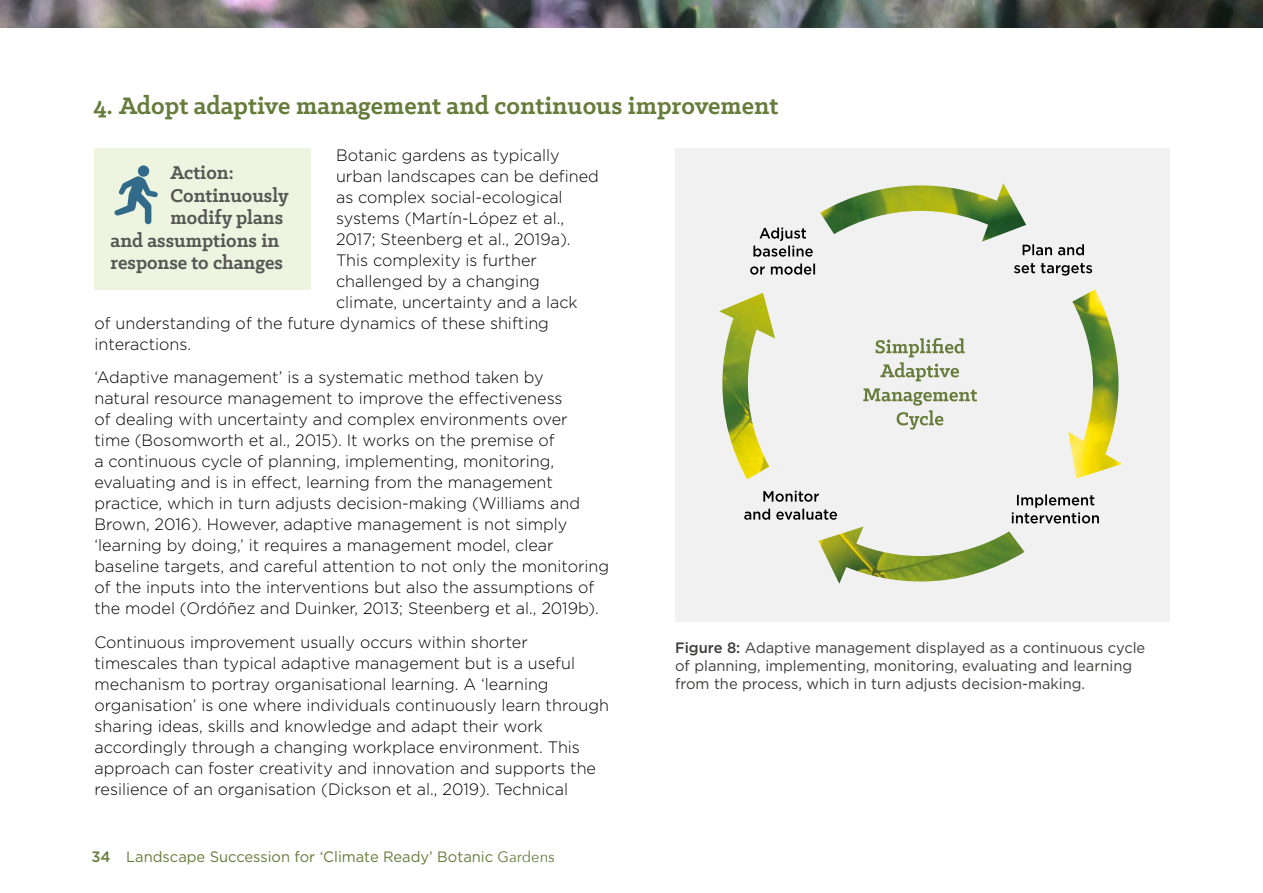
<style>
.page{position:relative;width:1263px;height:893px;background:#fff}
.page>*{position:absolute;margin:0;border:0;box-sizing:border-box;transform-origin:0 0}
.Heading_2_numberd{font:700 27px "Klinic Slab";color:#657c3a}
.Action{font:700 21px "Klinic Slab";color:#575756}
.t1{font:300 16.5px/21px "Gotham";color:#000}
.Figure_title{font:15px/18px "Gotham";color:#3c3c3b}
.t2{font:15px "Gotham";color:#657c3a}
.s1{font-weight:500}
.s2{font-family:"Avenir Next"}
</style>
<div class="page">
<div style="left:675px;top:149px;width:494px;height:473px;background:#f1f1f2"></div>
<img style="left:719px;top:183px;width:403px;height:401px">
<svg style="left:863px;top:388px;width:114px;height:42px"></svg>
<svg style="left:876px;top:338px;width:89px;height:43px"></svg>
<svg style="left:750px;top:264px;width:65px;height:11px"></svg>
<svg style="left:753px;top:228px;width:60px;height:29px"></svg>
<svg style="left:1014px;top:263px;width:78px;height:13px"></svg>
<svg style="left:1023px;top:244px;width:61px;height:11px"></svg>
<svg style="left:1012px;top:494px;width:87px;height:29px"></svg>
<svg style="left:744px;top:509px;width:93px;height:11px"></svg>
<svg style="left:763px;top:491px;width:56px;height:11px"></svg>
<div style="left:94px;top:149px;width:216px;height:141px;background:#edf4df"></div>
<svg style="left:114px;top:165px;width:44px;height:59px"></svg>
<img style="left:0;top:0;width:1263px;height:27px">
<h2 class="Heading_2_numberd" style="left:94px;top:88px;width:686px">4. Adopt adaptive management and continuous improvement</h2>
<p class="t1" style="left:336px;top:144px;width:225px">Botanic gardens as typically</p>
<p class="t1" style="left:336px;top:165px;width:264px">urban landscapes can be defined</p>
<p class="t1" style="left:336px;top:186px;width:228px">as complex social-ecological</p>
<p class="t1" style="left:336px;top:207px;width:230px">systems (Martín-López et al.,</p>
<p class="t1" style="left:336px;top:228px;width:236px">2017; Steenberg et al., 2019a).</p>
<p class="t1" style="left:336px;top:249px;width:202px">This complexity is further</p>
<p class="t1" style="left:336px;top:270px;width:205px">challenged by a changing</p>
<p class="t1" style="left:336px;top:291px;width:243px">climate, uncertainty and a lack</p>
<p class="t1" style="left:94px;top:312px;width:456px">of understanding of the future dynamics of these shifting</p>
<p class="t1" style="left:94px;top:333px;width:98px">interactions.</p>
<p class="t1" style="left:94px;top:367px;width:516px">‘Adaptive management’ is a systematic method taken by<br>natural resource management to improve the effectiveness<br>of dealing with uncertainty and complex environments over<br>time (Bosomworth et al., 2015). It works on the premise of<br>a continuous cycle of planning, implementing, monitoring, evaluating and is in effect, learning from the management practice, which in turn adjusts decision-making (Williams and Brown, 2016). However, adaptive management is not simply ‘learning by doing,’ it requires a management model, clear baseline targets, and careful attention to not only the monitoring of the inputs into the interventions but also the assumptions of the model (Ordóñez and Duinker, 2013; Steenberg et al., 2019b).</p>
<p class="t1" style="left:94px;top:632px;width:516px">Continuous improvement usually occurs within shorter timescales than typical adaptive management but is a useful mechanism to portray organisational learning. A ‘learning organisation’ is one where individuals continuously learn through sharing ideas, skills and knowledge and adapt their work accordingly through a changing workplace environment. This approach can foster creativity and innovation and supports the resilience of an organisation (Dickson et al., 2019). Technical</p>
<p class="Figure_title" style="left:675px;top:638px;width:472px"><span class="s1">Figure 8:</span> Adaptive management displayed as a continuous cycle of planning, implementing, monitoring, evaluating and learning from the process, which in turn adjusts decision-making.</p>
<p class="Action" style="left:170px;top:159px;width:65px">Action:</p>
<p class="Action" style="left:170px;top:181px;width:120px">Continuously</p>
<p class="Action" style="left:170px;top:204px;width:114px">modify plans</p>
<p class="Action" style="left:111px;top:226px;width:170px">and assumptions in</p>
<p class="Action" style="left:111px;top:249px;width:174px">response to changes</p>
<p class="t2" style="left:92px;top:848px;width:465px"><span class="s1">34</span> Landscape Succession for ‘Climate Ready’ Botanic <span class="s2">Gardens</span></p>
</div>
